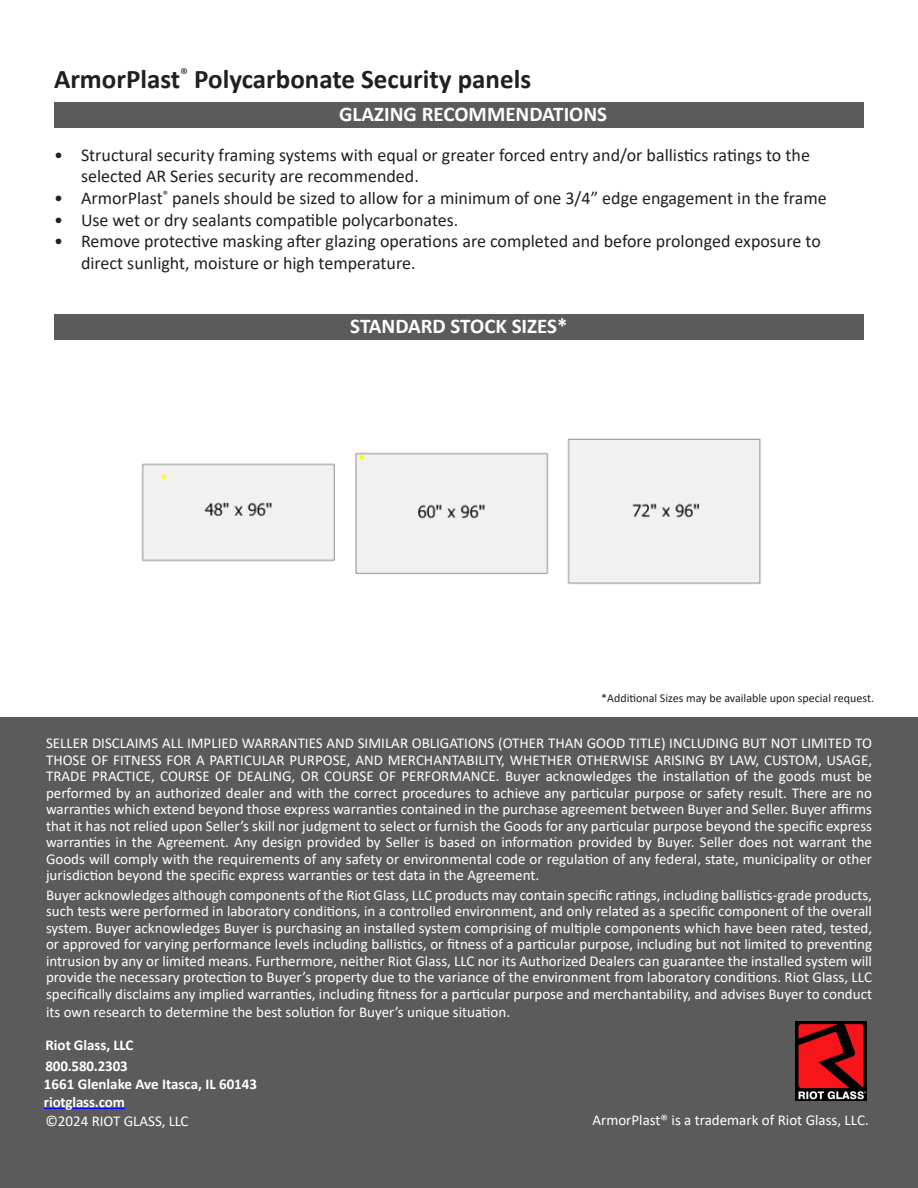
<style>
.page{position:relative;width:918px;height:1188px;background:#fff}
.page>*{position:absolute;margin:0;border:0;box-sizing:border-box;transform-origin:0 0}
.t1{font:700 27px "Calibri";color:#231f20}
.t2{font:700 21px "Calibri";color:#fff}
.t3{font:18px/21.6px "Calibri";color:#231f20}
.Body_Text{font:15px/16.5px "Calibri";color:#fff;text-align:justify}
.t4{font:700 15px "Calibri";letter-spacing:-.005em;color:#fff}
.t5{font:12px "Calibri";color:#231f20}
</style>
<div class="page">
<div style="left:54px;top:102px;width:810px;height:26px;background:#5b5b5b"></div>
<div style="left:54px;top:314px;width:810px;height:26px;background:#5b5b5b"></div>
<div style="left:0;top:717px;width:918px;height:471px;background:#5b5b5b"></div>
<hr style="left:44px;top:1108px;width:81px;height:1px;background:#00f">
<img style="left:796px;top:1021px;width:70px;height:80px">
<img style="left:141px;top:438px;width:620px;height:147px">
<p class="t1" style="left:54px;top:60px;width:479px">ArmorPlast<sup>®</sup> Polycarbonate Security panels</p>
<p class="t2" style="left:339px;top:99px;width:270px">GLAZING RECOMMENDATIONS</p>
<p class="t3" style="left:81px;top:144px;width:730px;text-indent:-27px">• Structural security framing systems with equal or greater forced entry and/or ballistics ratings to the selected AR Series security are recommended.</p>
<p class="t3" style="left:54px;top:187px;width:774px">• ArmorPlast<sup>®</sup> panels should be sized to allow for a minimum of one 3/4” edge engagement in the frame</p>
<p class="t3" style="left:54px;top:208px;width:406px">• Use wet or dry sealants compatible polycarbonates.</p>
<p class="t3" style="left:81px;top:230px;width:741px;text-indent:-27px">• Remove protective masking after glazing operations are completed and before prolonged exposure to direct sunlight, moisture or high temperature.</p>
<p class="t2" style="left:350px;top:311px;width:219px">STANDARD STOCK SIZES*</p>
<p class="t5" style="left:601px;top:690px;width:274px">*Additional Sizes may be available upon special request.</p>
<p class="Body_Text" style="left:46px;top:735px;width:828px">SELLER DISCLAIMS ALL IMPLIED WARRANTIES AND SIMILAR OBLIGATIONS (OTHER THAN GOOD TITLE) INCLUDING BUT NOT LIMITED TO THOSE OF FITNESS FOR A PARTICULAR PURPOSE, AND MERCHANTABILITY, WHETHER OTHERWISE ARISING BY LAW, CUSTOM, USAGE, TRADE PRACTICE, COURSE OF DEALING, OR COURSE OF PERFORMANCE. Buyer acknowledges the installation of the goods must be performed by an authorized dealer and with the correct procedures to achieve any particular purpose or safety result. There are no warranties which extend beyond those express warranties contained in the purchase agreement between Buyer and Seller. Buyer affirms that it has not relied upon Seller’s skill nor judgment to select or furnish the Goods for any particular purpose beyond the specific express warranties in the Agreement. Any design provided by Seller is based on information provided by Buyer. Seller does not warrant the Goods will comply with the requirements of any safety or environmental code or regulation of any federal, state, municipality or other jurisdiction beyond the specific express warranties or test data in the Agreement.</p>
<p class="Body_Text" style="left:46px;top:886px;width:828px">Buyer acknowledges although components of the Riot Glass, LLC products may contain specific ratings, including ballistics-grade products, such tests were performed in laboratory conditions, in a controlled environment, and only related as a specific component of the overall system. Buyer acknowledges Buyer is purchasing an installed system comprising of multiple components which have been rated, tested, or approved for varying performance levels including ballistics, or fitness of a particular purpose, including but not limited to preventing intrusion by any or limited means. Furthermore, neither Riot Glass, LLC nor its Authorized Dealers can guarantee the installed system will provide the necessary protection to Buyer’s property due to the variance of the environment from laboratory conditions. Riot Glass, LLC specifically disclaims any implied warranties, including fitness for a particular purpose and merchantability, and advises Buyer to conduct</p>
<p class="Body_Text" style="left:46px;top:1003px;width:466px">its own research to determine the best solution for Buyer’s unique situation.</p>
<p class="t4" style="left:45px;top:1034px;width:89px">Riot Glass, LLC</p>
<p class="t4" style="left:45px;top:1055px;width:84px">800.580.2303</p>
<p class="t4" style="left:44px;top:1073px;width:215px">1661 Glenlake Ave Itasca, IL 60143</p>
<p class="t4" style="left:44px;top:1091px;width:82px">riotglass.com</p>
<p class="Body_Text" style="left:45px;top:1112px;width:144px">©2024 RIOT GLASS, LLC</p>
<p class="Body_Text" style="left:592px;top:1112px;width:278px">ArmorPlast® is a trademark of Riot Glass, LLC.</p>
</div>
